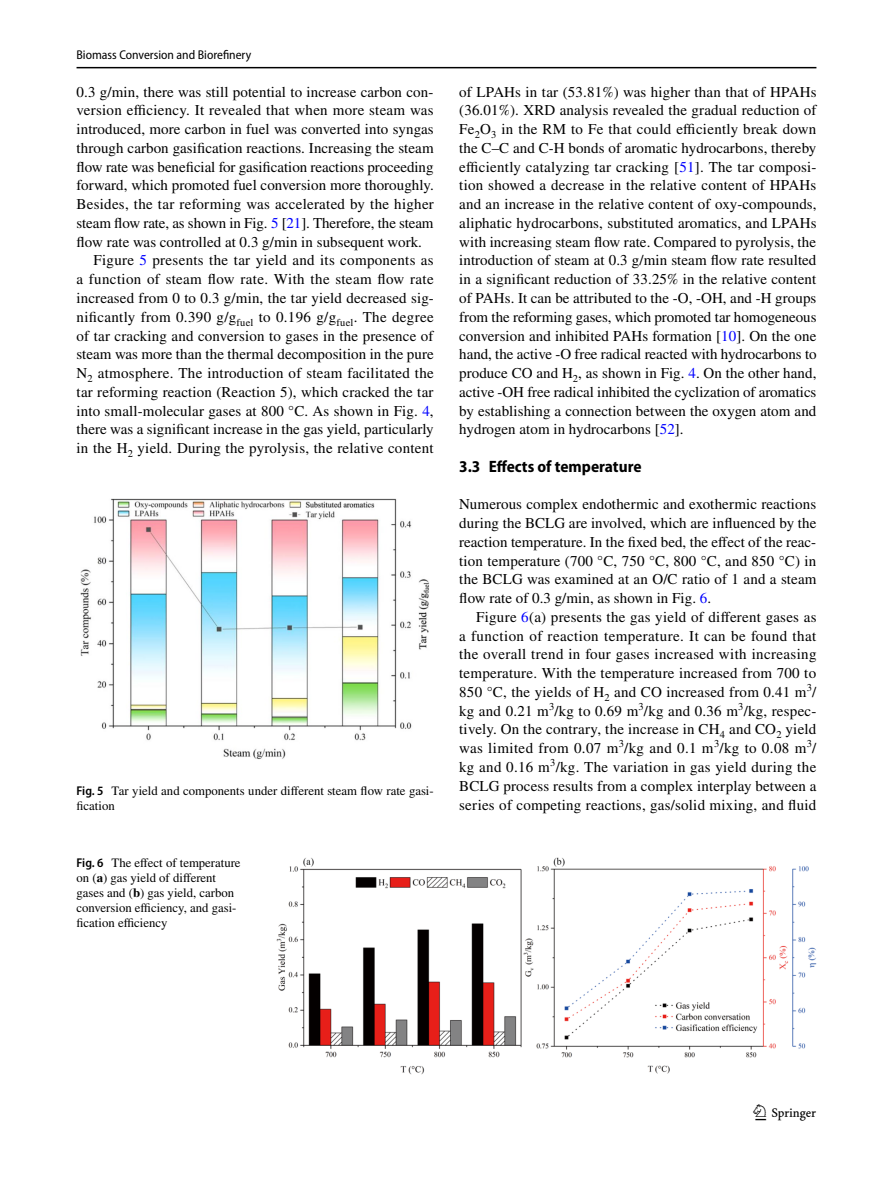
<style>
.page{position:relative;width:893px;height:1187px;background:#fff}
.page>*{position:absolute;margin:0;border:0;box-sizing:border-box;transform-origin:0 0}
.t1{font:22.5px "Springnew Regular 3";color:#000}
.t2{font:700 semi-condensed 16.5px "Myriad Pro";color:#000}
.t3{font:15px/18.8px "STIX";letter-spacing:.005em;color:#000;text-align:justify}
.t4{font:15px "STIX";letter-spacing:.025em;color:#000}
.t5{font:12.75px/15px "STIX";color:#000}
.t6{font:semi-condensed 12.75px "Myriad Pro";color:#000}
.s1{color:#00f}
.s2{font-family:"Myriad Pro";font-weight:600;font-stretch:semi-condensed}
.s3{font-weight:700}
</style>
<div class="page">
<hr style="left:77px;top:67px;width:739px;height:1px;background:#000">
<img style="left:81px;top:498px;width:348px;height:261px">
<img style="left:276px;top:857px;width:540px;height:216px">
<p class="t6" style="left:77px;top:48px;width:176px">Biomass Conversion and Biorefinery</p>
<p class="t3" style="left:77px;top:83px;width:358px">0.3 g/min, there was still potential to increase carbon con-</p>
<p class="t3" style="left:77px;top:102px;width:359px">version efficiency. It revealed that when more steam was</p>
<p class="t3" style="left:77px;top:121px;width:359px">introduced, more carbon in fuel was converted into syngas</p>
<p class="t3" style="left:77px;top:139px;width:359px">through carbon gasification reactions. Increasing the steam</p>
<p class="t3" style="left:77px;top:158px;width:358px">flow rate was beneficial for gasification reactions proceeding</p>
<p class="t3" style="left:77px;top:177px;width:359px">forward, which promoted fuel conversion more thoroughly.</p>
<p class="t3" style="left:77px;top:196px;width:359px">Besides, the tar reforming was accelerated by the higher</p>
<p class="t3" style="left:77px;top:214px;width:359px">steam flow rate, as shown in Fig. <span class="s1">5</span> [<span class="s1">21</span>]. Therefore, the steam</p>
<p class="t3" style="left:77px;top:233px;width:347px">flow rate was controlled at 0.3 g/min in subsequent work.</p>
<p class="t3" style="left:94px;top:252px;width:342px">Figure <span class="s1">5</span> presents the tar yield and its components as</p>
<p class="t4" style="left:77px;top:269px;width:359px">a function of steam flow rate. With the steam flow rate</p>
<p class="t3" style="left:77px;top:289px;width:359px">increased from 0 to 0.3 g/min, the tar yield decreased sig-</p>
<p class="t3" style="left:77px;top:308px;width:359px">nificantly from 0.390 g/g<sub>fuel</sub> to 0.196 g/g<sub>fuel</sub>. The degree</p>
<p class="t3" style="left:77px;top:327px;width:358px">of tar cracking and conversion to gases in the presence of</p>
<p class="t3" style="left:77px;top:346px;width:359px">steam was more than the thermal decomposition in the pure</p>
<p class="t3" style="left:77px;top:364px;width:359px">N<sub>2</sub> atmosphere. The introduction of steam facilitated the</p>
<p class="t3" style="left:77px;top:383px;width:358px">tar reforming reaction (Reaction 5), which cracked the tar</p>
<p class="t3" style="left:77px;top:402px;width:359px">into small-molecular gases at 800 °C. As shown in Fig. <span class="s1">4</span>,</p>
<p class="t3" style="left:77px;top:421px;width:359px">there was a significant increase in the gas yield, particularly</p>
<p class="t3" style="left:77px;top:439px;width:358px">in the H<sub>2</sub> yield. During the pyrolysis, the relative content</p>
<p class="t5" style="left:77px;top:784px;width:359px"><span class="s2">Fig. 5</span> Tar yield and components under different steam flow rate gasi&shy;fication</p>
<p class="t5" style="left:77px;top:856px;width:166px"><span class="s2">Fig. 6</span> The effect of temperature on (<span class="s3">a</span>) gas yield of different gases and (<span class="s3">b</span>) gas yield, carbon conversion efficiency, and gasi&shy;fication efficiency</p>
<p class="t3" style="left:459px;top:83px;width:359px">of LPAHs in tar (53.81%) was higher than that of HPAHs (36.01%). XRD analysis revealed the gradual reduction of Fe<sub>2</sub>O<sub>3</sub> in the RM to Fe that could efficiently break down the C–C and C-H bonds of aromatic hydrocarbons, thereby efficiently catalyzing tar cracking [<span class="s1">51</span>]. The tar composi&shy;tion showed a decrease in the relative content of HPAHs and an increase in the relative content of oxy-compounds, aliphatic hydrocarbons, substituted aromatics, and LPAHs with increasing steam flow rate. Compared to pyrolysis, the introduction of steam at 0.3 g/min steam flow rate resulted in a significant reduction of 33.25% in the relative content of PAHs. It can be attributed to the -O, -OH, and -H groups from the reforming gases, which promoted tar homogeneous conversion and inhibited PAHs formation [<span class="s1">10</span>]. On the one hand, the active -O free radical reacted with hydrocarbons to produce CO and H<sub>2</sub>, as shown in Fig. <span class="s1">4</span>. On the other hand, active -OH free radical inhibited the cyclization of aromatics by establishing a connection between the oxygen atom and hydrogen atom in hydrocarbons [<span class="s1">52</span>].</p>
<p class="t2" style="left:459px;top:457px;width:184px">3.3 Effects of temperature</p>
<p class="t3" style="left:459px;top:496px;width:359px">Numerous complex endothermic and exothermic reactions during the BCLG are involved, which are influenced by the reaction temperature. In the fixed bed, the effect of the reac&shy;tion temperature (700 °C, 750 °C, 800 °C, and 850 °C) in the BCLG was examined at an O/C ratio of 1 and a steam flow rate of 0.3 g/min, as shown in Fig. <span class="s1">6</span>.</p>
<p class="t3" style="left:459px;top:608px;width:359px;text-indent:17px">Figure <span class="s1">6</span>(a) presents the gas yield of different gases as a function of reaction temperature. It can be found that the overall trend in four gases increased with increasing temperature. With the temperature increased from 700 to 850 °C, the yields of H<sub>2</sub> and CO increased from 0.41 m<sup>3</sup>/ kg and 0.21 m<sup>3</sup>/kg to 0.69 m<sup>3</sup>/kg and 0.36 m<sup>3</sup>/kg, respec&shy;tively. On the contrary, the increase in CH<sub>4</sub> and CO<sub>2</sub> yield was limited from 0.07 m<sup>3</sup>/kg and 0.1 m<sup>3</sup>/kg to 0.08 m<sup>3</sup>/ kg and 0.16 m<sup>3</sup>/kg. The variation in gas yield during the BCLG process results from a complex interplay between a series of competing reactions, gas/solid mixing, and fluid</p>
<h1 class="t1" style="left:755px;top:1104px;width:62px">1 3</h1>
</div>
